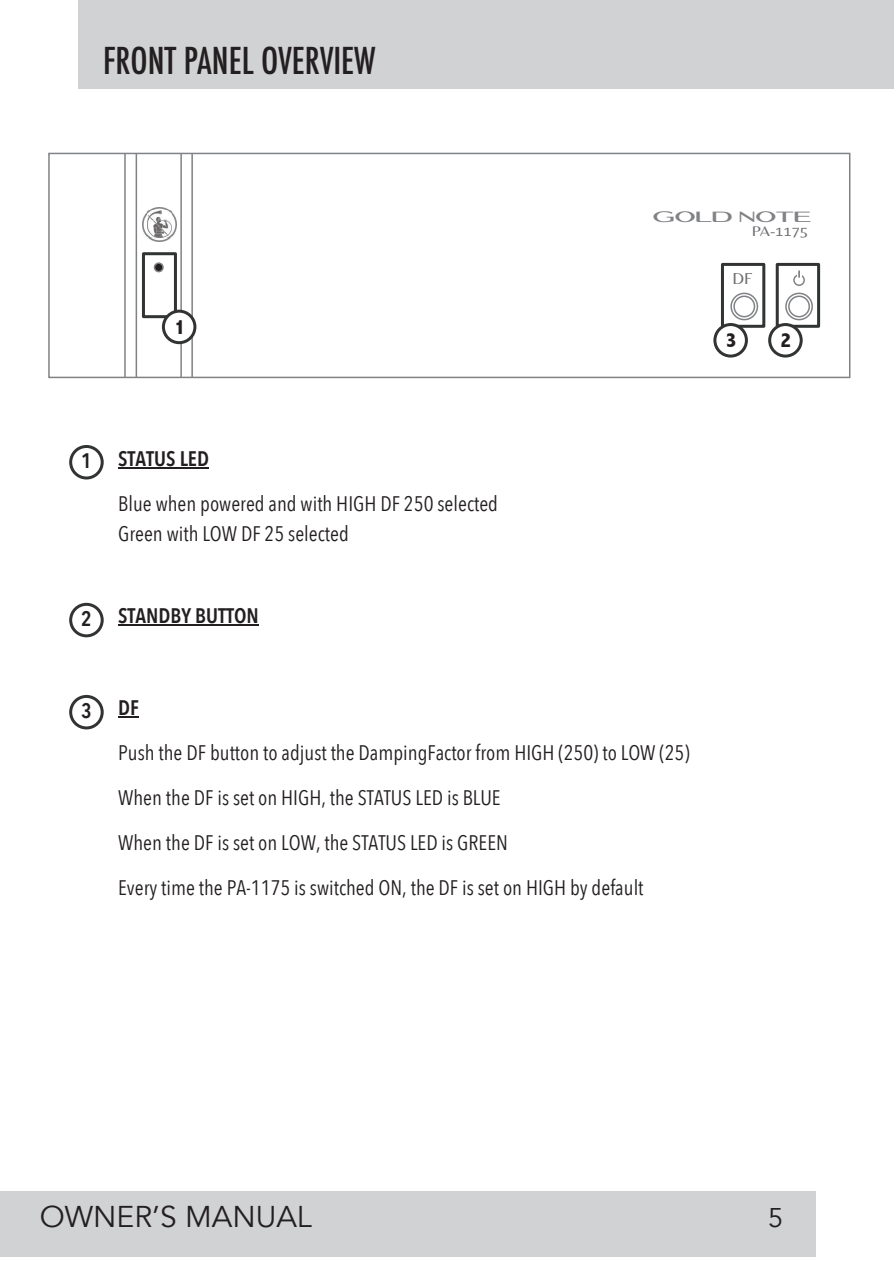
<style>
.page{position:relative;width:894px;height:1264px;background:#fff}
.page>*{position:absolute;margin:0;border:0;box-sizing:border-box;transform-origin:0 0}
.t1{font:500 condensed 36px "Futura";color:#231f20}
.t2{font:30px "Avenir";color:#231f20}
.t3{font:27px "Avenir";color:#231f20}
.t4{font:21px/45px "Avenir Next Condensed";color:#231f20}
.t5{font:600 21px "Avenir Next Condensed";color:#231f20}
.t6{font:800 condensed 21px "Abadi";color:#231f20}
.t7{font:16.5px "Belleza";color:#6c6d70}
.t8{font:14.4px "Belleza";color:#6c6d70;scale:1.13 1}
.t9{font:14.1px "Georgiquas";color:#808285;scale:1.13 1}
</style>
<div class="page">
<div style="left:48px;top:153px;width:802px;height:225px;border:2px solid #808285"></div>
<hr style="left:124px;top:153px;width:2px;height:224px;background:#808285">
<hr style="left:136px;top:153px;width:1px;height:224px;background:#808285">
<hr style="left:180px;top:153px;width:2px;height:224px;background:#808285">
<hr style="left:191px;top:153px;width:2px;height:224px;background:#808285">
<img style="left:143px;top:207px;width:33px;height:34px">
<div style="left:154px;top:263px;width:9px;height:8px;background:#231f20;border-radius:50%"></div>
<div style="left:154px;top:262px;width:10px;height:10px;border:2px solid #808285;border-radius:50%"></div>
<div style="left:788px;top:295px;width:22px;height:22px;border:2px solid #808285;border-radius:50%"></div>
<div style="left:785px;top:292px;width:28px;height:28px;border:2px solid #808285;border-radius:50%"></div>
<img style="left:148px;top:211px;width:23px;height:27px">
<div style="left:793px;top:274px;width:12px;height:12px;border:2px solid #808285;border-radius:50%"></div>
<svg style="left:797px;top:270px;width:4px;height:8px"></svg>
<div style="left:78px;top:0;width:815px;height:89px;background:#d1d2d4"></div>
<div style="left:142px;top:252px;width:35px;height:66px;border:3px solid #313433"></div>
<div style="left:163px;top:311px;width:32px;height:31px;background:#fff;border-radius:50%"></div>
<div style="left:162px;top:309px;width:34px;height:35px;border:3px solid #313433;border-radius:50%"></div>
<div style="left:69px;top:445px;width:35px;height:34px;border:3px solid #313433;border-radius:50%"></div>
<div style="left:69px;top:602px;width:35px;height:35px;border:3px solid #313433;border-radius:50%"></div>
<div style="left:69px;top:695px;width:35px;height:34px;border:3px solid #313433;border-radius:50%"></div>
<div style="left:775px;top:263px;width:45px;height:65px;border:3px solid #313433"></div>
<div style="left:769px;top:324px;width:32px;height:32px;background:#fff;border-radius:50%"></div>
<div style="left:768px;top:323px;width:34px;height:34px;border:3px solid #313433;border-radius:50%"></div>
<div style="left:733px;top:295px;width:22px;height:22px;border:2px solid #808285;border-radius:50%"></div>
<div style="left:730px;top:292px;width:28px;height:28px;border:2px solid #808285;border-radius:50%"></div>
<div style="left:721px;top:263px;width:44px;height:65px;border:3px solid #313433"></div>
<div style="left:715px;top:324px;width:31px;height:32px;background:#fff;border-radius:50%"></div>
<div style="left:713px;top:323px;width:35px;height:34px;border:3px solid #313433;border-radius:50%"></div>
<hr style="left:118px;top:467px;width:91px;height:1px;background:#231f20">
<hr style="left:118px;top:624px;width:141px;height:2px;background:#231f20">
<svg style="left:118px;top:717px;width:21px;height:1px"></svg>
<div style="left:0;top:1191px;width:816px;height:65px;background:#d1d2d4"></div>
<h1 class="t1" style="left:103px;top:44px;width:274px">FRONT PANEL OVERVIEW</h1>
<p class="t6" style="left:174px;top:319px;width:12px">1</p>
<p class="t9" style="left:652px;top:211px;width:142px">GOLD NOTE</p>
<p class="t8" style="left:752px;top:223px;width:51px">PA-1175</p>
<p class="t7" style="left:732px;top:268px;width:21px">DF</p>
<p class="t6" style="left:725px;top:333px;width:12px">3</p>
<p class="t6" style="left:780px;top:333px;width:12px">2</p>
<p class="t5" style="left:81px;top:447px;width:12px">1</p>
<p class="t5" style="left:81px;top:605px;width:12px">2</p>
<p class="t5" style="left:118px;top:445px;width:92px">STATUS LED</p>
<p class="t4" style="left:118px;top:489px;width:381px;line-height:30px">Blue when powered and with HIGH DF 250 selected<br>Green with LOW DF 25 selected</p>
<p class="t5" style="left:118px;top:602px;width:142px">STANDBY BUTTON</p>
<p class="t5" style="left:81px;top:697px;width:12px">3</p>
<p class="t5" style="left:118px;top:694px;width:22px">DF</p>
<p class="t4" style="left:118px;top:731px;width:573px">Push the DF button to adjust the DampingFactor from HIGH (250) to LOW (25)<br>When the DF is set on HIGH, the STATUS LED is BLUE<br>When the DF is set on LOW, the STATUS LED is GREEN<br>Every time the PA-1175 is switched ON, the DF is set on HIGH by default</p>
<h2 class="t2" style="left:40px;top:1196px;width:273px">OWNER’S MANUAL</h2>
<p class="t3" style="left:768px;top:1199px;width:17px">5</p>
</div>
